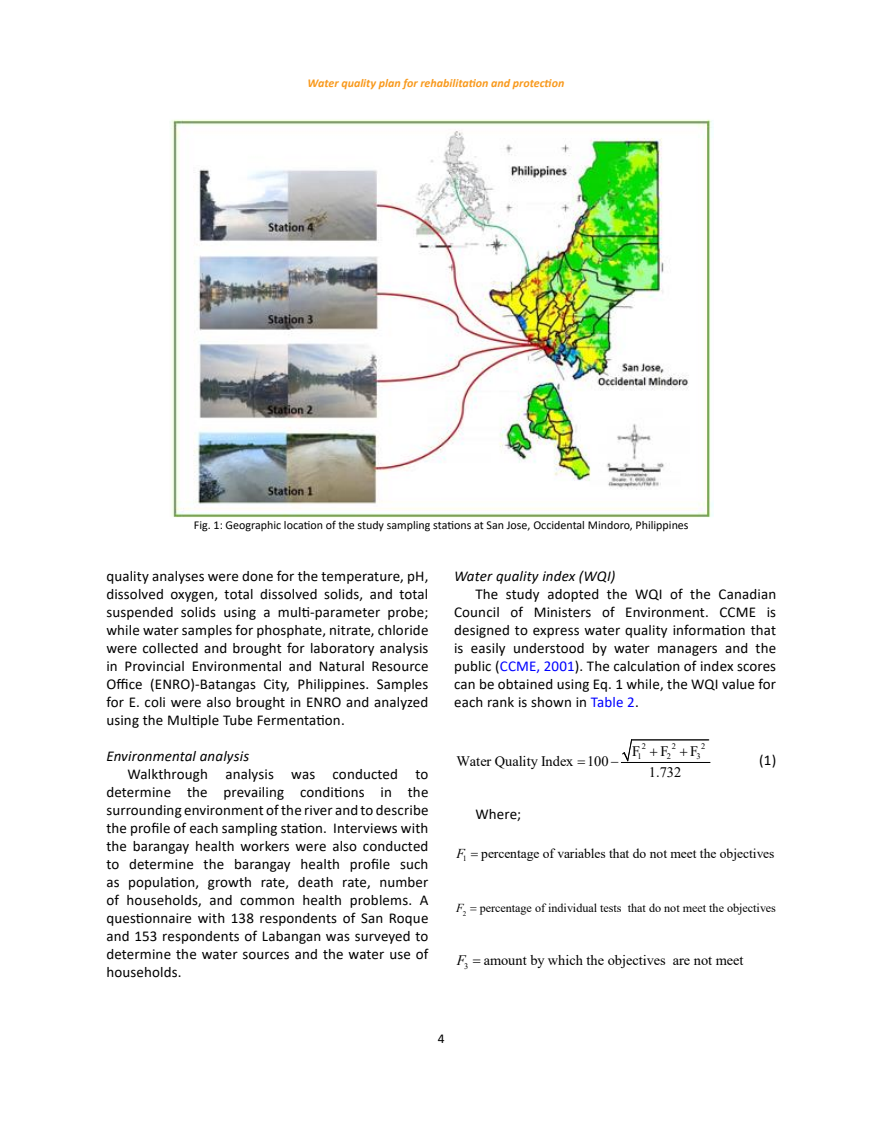
<style>
.page{position:relative;width:872px;height:1127px;background:#fff}
.page>*{position:absolute;margin:0;border:0;box-sizing:border-box;transform-origin:0 0}
.t1{font:15px/18px "Calibri";letter-spacing:.01em;color:#000;text-align:justify}
.t2{font:italic 15px "Calibri";letter-spacing:.01em;color:#000}
.t3{font:14.4px "Times New Roman";color:#000}
.t4{font:13.5px "Times New Roman";color:#000}
.t5{font:13.5px "Calibri";color:#000}
.t6{font:12.15px "Times New Roman";color:#000}
.t7{font:12px "Calibri";color:#000}
.t8{font:italic 700 12px "Calibri";color:#f8991d}
.t9{font:8.4px "Times New Roman";color:#000}
.t10{font:7.05px "Times New Roman";color:#000}
.s1{color:#00f}
.s2{font-style:italic}
</style>
<div class="page">
<hr style="left:621px;top:762px;width:89px;height:1px;background:#000">
<img style="left:171px;top:119px;width:542px;height:399px">
<svg style="left:622px;top:739px;width:86px;height:22px"></svg>
<p class="t8" style="left:308px;top:75px;width:258px">Water quality plan for rehabilitation and protection</p>
<p class="t7" style="left:194px;top:516px;width:496px">Fig. 1: Geographic location of the study sampling stations at San Jose, Occidental Mindoro, Philippines</p>
<p class="t1" style="left:106px;top:567px;width:324px">quality analyses were done for the temperature, pH, dissolved oxygen, total dissolved solids, and total suspended solids using a multi-parameter probe; while water samples for phosphate, nitrate, chloride were collected and brought for laboratory analysis in Provincial Environmental and Natural Resource Office (ENRO)-Batangas City, Philippines. Samples for E. coli were also brought in ENRO and analyzed using the Multiple Tube Fermentation.</p>
<p class="t2" style="left:106px;top:746px;width:144px">Environmental analysis</p>
<p class="t1" style="left:106px;top:765px;width:324px;text-indent:21px">Walkthrough analysis was conducted to determine the prevailing conditions in the surrounding environment of the river and to describe the profile of each sampling station. Interviews with the barangay health workers were also conducted to determine the barangay health profile such as population, growth rate, death rate, number of households, and common health problems. A questionnaire with 138 respondents of San Roque and 153 respondents of Labangan was surveyed to determine the water sources and the water use of households.</p>
<p class="t2" style="left:454px;top:566px;width:163px">Water quality index (WQI)</p>
<p class="t1" style="left:454px;top:585px;width:324px;text-indent:21px">The study adopted the WQI of the Canadian Council of Ministers of Environment. CCME is designed to express water quality information that is easily understood by water managers and the public (<span class="s1">CCME, 2001</span>). The calculation of index scores can be obtained using Eq. 1 while, the WQI value for each rank is shown in <span class="s1">Table 2</span>.</p>
<p class="t9" style="left:642px;top:740px;width:6px">2</p>
<p class="t9" style="left:671px;top:740px;width:6px">2</p>
<p class="t9" style="left:701px;top:740px;width:6px">2</p>
<p class="t3" style="left:456px;top:751px;width:164px">Water Quality Index 100 −</p>
<p class="t3" style="left:632px;top:741px;width:10px">F</p>
<p class="t3" style="left:660px;top:741px;width:10px">F</p>
<p class="t3" style="left:690px;top:741px;width:10px">F</p>
<p class="t9" style="left:637px;top:750px;width:6px">1</p>
<p class="t9" style="left:667px;top:750px;width:6px">2</p>
<p class="t9" style="left:696px;top:750px;width:6px">3</p>
<p class="t3" style="left:649px;top:762px;width:34px">1.732</p>
<p class="t1" style="left:759px;top:751px;width:18px">(1)</p>
<p class="t1" style="left:475px;top:805px;width:47px">Where;</p>
<p class="t4" style="left:456px;top:843px;width:319px"><sub>1</sub><span class="s2">F</span> percentage of variables that do not meet the objectives</p>
<p class="t10" style="left:456px;top:908px;width:11px">2<sup>F</sup></p>
<p class="t6" style="left:480px;top:900px;width:298px">percentage of individual tests that do not meet the objectives</p>
<p class="t9" style="left:457px;top:960px;width:13px">3<sup>F</sup></p>
<p class="t3" style="left:484px;top:950px;width:261px">amount by which the objectives are not meet</p>
<p class="t5" style="left:438px;top:1029px;width:8px">4</p>
</div>
